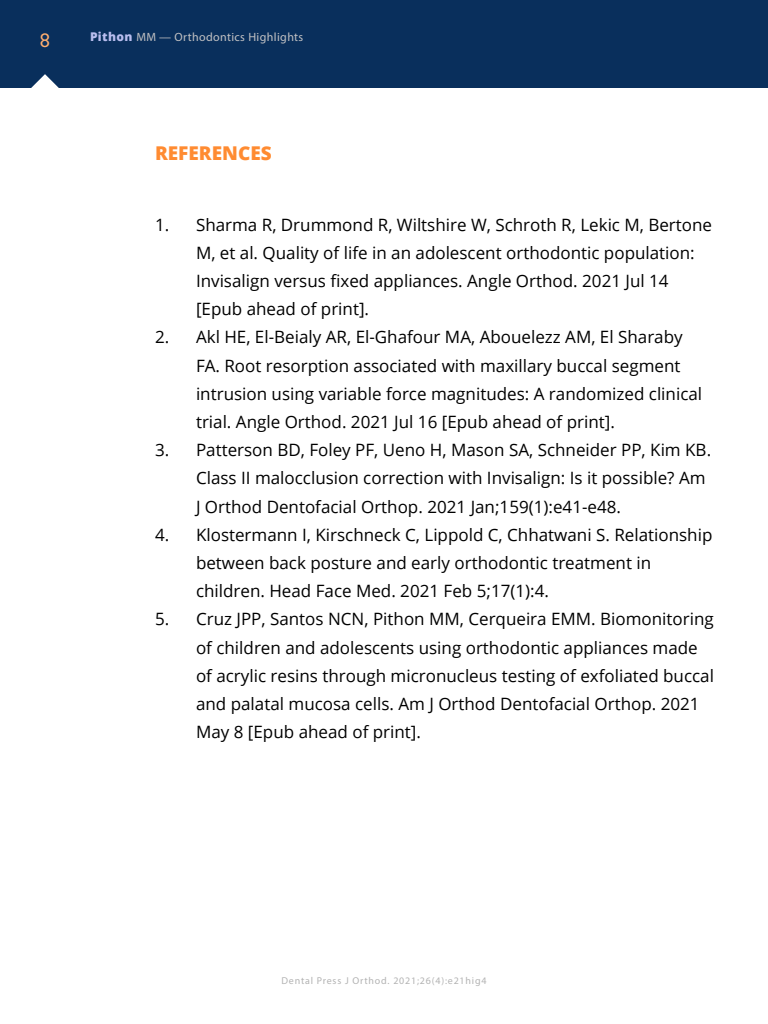
<style>
.page{position:relative;width:768px;height:1024px;background:#fff}
.page>*{position:absolute;margin:0;border:0;box-sizing:border-box;transform-origin:0 0}
.chamada_primaria{font:800 19px "Open Sans";color:#ff8b31}
.t1{font:500 18px "Semplicita Pro";color:#ffae6f}
.referencias_texto{font:17px/28.2px "Open Sans";color:#000}
.t2{font:12px "Myriad Pro";letter-spacing:.03em;color:#c1c1c3}
.t3{font:10px "Myriad Pro";letter-spacing:.08em;color:#b3b3b3}
.s1{font-family:"Open Sans";font-weight:800;color:#b9beef}
</style>
<div class="page">
<div style="left:0;top:0;width:768px;height:88px;background:#092f5c"></div>
<svg style="left:31px;top:74px;width:28px;height:14px"></svg>
<p class="t1" style="left:40px;top:27px;width:12px">8</p>
<p class="t2" style="left:90px;top:30px;width:215px"><span class="s1">Pithon</span> MM — Orthodontics Highlights</p>
<p class="chamada_primaria" style="left:155px;top:138px;width:118px">REFERENCES</p>
<p class="referencias_texto" style="left:196px;top:210px;width:518px;text-indent:-41px">1. Sharma R, Drummond R, Wiltshire W, Schroth R, Lekic M, Bertone M, et al. Quality of life in an adolescent orthodontic population:<br>Invisalign versus fixed appliances. Angle Orthod. 2021 Jul 14 [Epub ahead of print].</p>
<p class="referencias_texto" style="left:196px;top:323px;width:508px;text-indent:-41px">2. Akl HE, El-Beialy AR, El-Ghafour MA, Abouelezz AM, El Sharaby FA. Root resorption associated with maxillary buccal segment intrusion using variable force magnitudes: A randomized clinical trial. Angle Orthod. 2021 Jul 16 [Epub ahead of print].</p>
<p class="referencias_texto" style="left:196px;top:435px;width:517px;text-indent:-41px">3. Patterson BD, Foley PF, Ueno H, Mason SA, Schneider PP, Kim KB.<br>Class II malocclusion correction with Invisalign: Is it possible? Am<br>J Orthod Dentofacial Orthop. 2021 Jan;159(1):e41-e48.</p>
<p class="referencias_texto" style="left:196px;top:520px;width:518px;text-indent:-41px">4. Klostermann I, Kirschneck C, Lippold C, Chhatwani S. Relationship between back posture and early orthodontic treatment in children. Head Face Med. 2021 Feb 5;17(1):4.</p>
<p class="referencias_texto" style="left:196px;top:605px;width:520px;text-indent:-41px">5. Cruz JPP, Santos NCN, Pithon MM, Cerqueira EMM. Biomonitoring of children and adolescents using orthodontic appliances made of acrylic resins through micronucleus testing of exfoliated buccal and palatal mucosa cells. Am J Orthod Dentofacial Orthop. 2021<br>May 8 [Epub ahead of print].</p>
<p class="t3" style="left:281px;top:975px;width:207px">Dental Press J Orthod. 2021;26(4):e21hig4</p>
</div>
